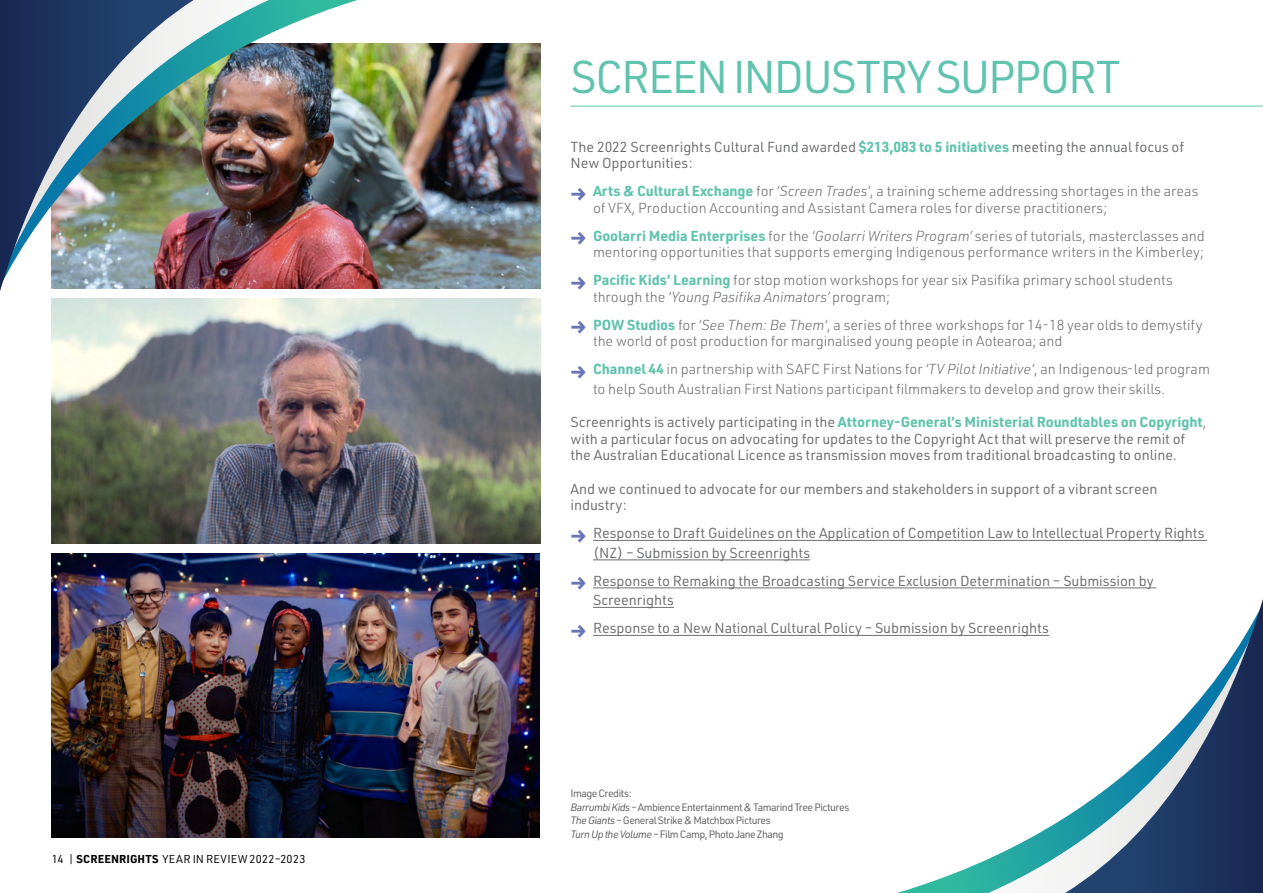
<style>
.page{position:relative;width:1263px;height:893px;background:#fff}
.page>*{position:absolute;margin:0;border:0;box-sizing:border-box;transform-origin:0 0}
.t1{font:45px "URWDIN";letter-spacing:-.05em;color:#60c3ad}
.t2{font:300 14.25px/16.5px "URWDIN";letter-spacing:-.005em;color:#6d6e71}
.t3{font:14.25px/16.5px "URWDIN";letter-spacing:-.005em;color:#6d6e71}
.t4{font:11.25px "URWDIN";letter-spacing:.025em;color:#000}
.t5{font:10.5px/13.5px "URWDIN";letter-spacing:-.05em;color:#5f6062}
.s1{font-weight:700}
.s2{font-weight:700;color:#60c3ad}
.s3{font-weight:900;font-size:19.5px;color:#6875b8}
.s4{font-style:italic}
.s5{font-weight:300}
</style>
<div class="page">
<hr style="left:570px;top:106px;width:693px;height:1px;background:#60c3ad">
<hr style="left:593px;top:540px;width:614px;height:1px;background:#6d6e71">
<hr style="left:593px;top:559px;width:217px;height:1px;background:#6d6e71">
<hr style="left:593px;top:587px;width:563px;height:1px;background:#6d6e71">
<hr style="left:593px;top:607px;width:81px;height:1px;background:#6d6e71">
<hr style="left:593px;top:635px;width:456px;height:1px;background:#6d6e71">
<img style="left:194px;top:43px;width:346px;height:245px">
<img style="left:52px;top:298px;width:488px;height:246px">
<img style="left:52px;top:553px;width:488px;height:285px">
<img style="left:194px;top:0;width:163px;height:287px">
<img style="left:194px;top:0;width:75px;height:280px">
<img style="left:0;top:0;width:194px;height:291px">
<svg style="left:897px;top:634px;width:91px;height:259px"></svg>
<svg style="left:988px;top:634px;width:77px;height:259px"></svg>
<svg style="left:1065px;top:599px;width:198px;height:294px"></svg>
<p class="t4" style="left:52px;top:852px;width:255px">14 | <span class="s1">SCREENRIGHTS</span> YEAR IN REVIEW 2022–2023</p>
<h1 class="t1" style="left:570px;top:47px;width:551px">SCREEN INDUSTRY SUPPORT</h1>
<p class="t3" style="left:570px;top:138px;width:615px">The 2022 Screenrights Cultural Fund awarded <span class="s2">$213,083 to 5 initiatives</span> meeting the annual focus of<br>New Opportunities:</p>
<p class="t2" style="left:593px;top:183px;width:607px;text-indent:-22px"><span class="s3">→</span> <span class="s2">Arts &amp; Cultural Exchange</span> for <span class="s4">‘Screen Trades’</span>, a training scheme addressing shortages in the areas of VFX, Production Accounting and Assistant Camera roles for diverse practitioners;</p>
<p class="t2" style="left:570px;top:227px;width:636px;text-align:right"><span class="s3">→</span> <span class="s2">Goolarri Media Enterprises</span> for the <span class="s4">‘Goolarri Writers Program’</span> series of tutorials, masterclasses and mentoring opportunities that supports emerging Indigenous performance writers in the Kimberley;</p>
<p class="t2" style="left:593px;top:272px;width:581px;text-indent:-22px"><span class="s3">→</span> <span class="s2">Pacific Kids’ Learning</span> for stop motion workshops for year six Pasifika primary school students through the <span class="s4">‘Young Pasifika Animators’</span> program;</p>
<p class="t2" style="left:593px;top:316px;width:611px;text-indent:-22px"><span class="s3">→</span> <span class="s2">POW Studios</span> for <span class="s4">‘See Them: Be Them’</span>, a series of three workshops for 14-18 year olds to demystify the world of post production for marginalised young people in Aotearoa; and</p>
<p class="t2" style="left:593px;top:359px;width:618px;line-height:19.5px;text-indent:-22px"><span class="s3">→</span> <span class="s2">Channel 44</span> in partnership with SAFC First Nations for <span class="s4">‘TV Pilot Initiative’</span>, an Indigenous-led program to help South Australian First Nations participant filmmakers to develop and grow their skills.</p>
<p class="t3" style="left:570px;top:413px;width:637px">Screenrights is actively participating in the <span class="s2">Attorney-General’s Ministerial Roundtables on Copyright</span><span class="s5">, </span>with a particular focus on advocating for updates to the Copyright Act that will preserve the remit of the Australian Educational Licence as transmission moves from traditional broadcasting to online.</p>
<p class="t3" style="left:570px;top:480px;width:588px">And we continued to advocate for our members and stakeholders in support of a vibrant screen industry:</p>
<p class="t3" style="left:593px;top:523px;width:613px;line-height:19.5px;text-indent:-22px"><span class="s3">→</span> Response to Draft Guidelines on the Application of Competition Law to Intellectual Property Rights (NZ) – Submission by Screenrights</p>
<p class="t3" style="left:593px;top:571px;width:562px;line-height:19.5px;text-indent:-22px"><span class="s3">→</span> Response to Remaking the Broadcasting Service Exclusion Determination – Submission by<br>Screenrights</p>
<p class="t3" style="left:570px;top:620px;width:480px"><span class="s3">→</span> Response to a New National Cultural Policy – Submission by Screenrights</p>
<p class="t5" style="left:570px;top:786px;width:280px">Image Credits:<br><span class="s4">Barrumbi Kids –</span> Ambience Entertainment &amp; Tamarind Tree Pictures <span class="s4">The Giants –</span> General Strike &amp; Matchbox Pictures<br><span class="s4">Turn Up the Volume –</span> Film Camp, Photo Jane Zhang</p>
</div>
